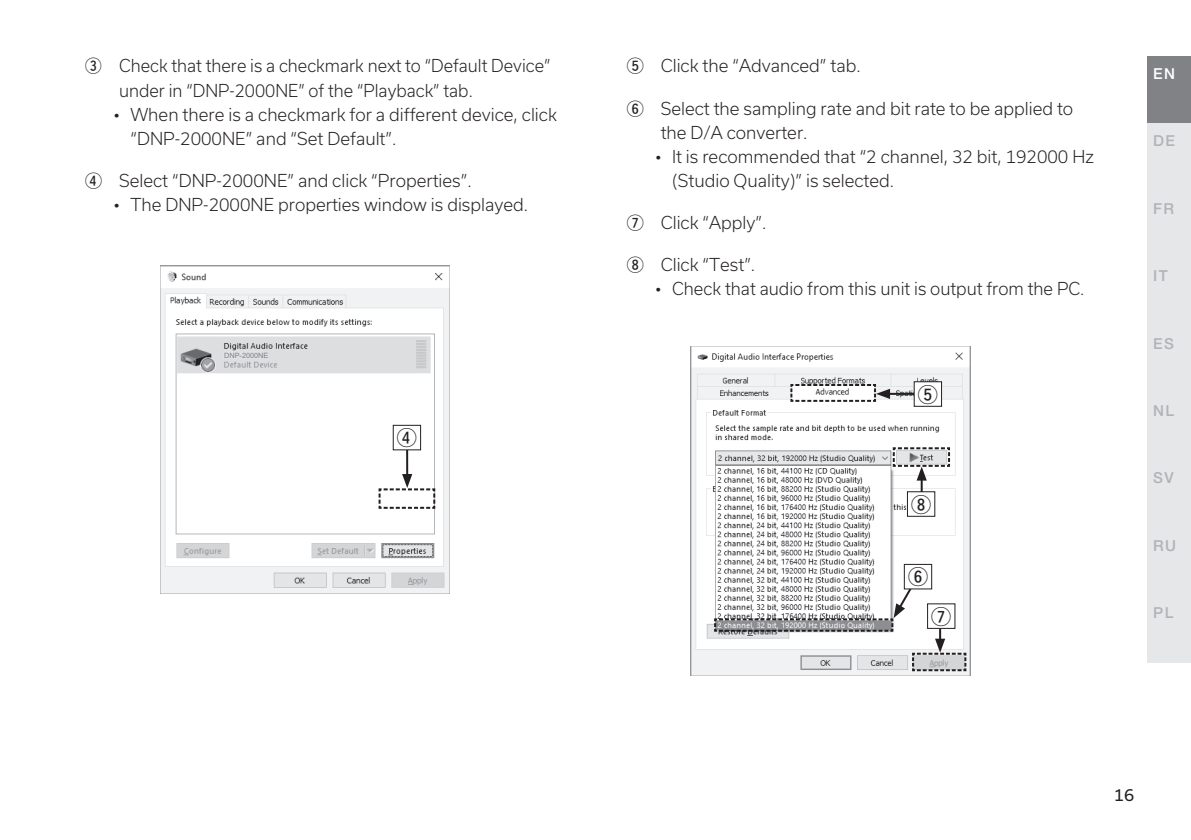
<style>
.page{position:relative;width:1191px;height:840px;background:#fff}
.page>*{position:absolute;margin:0;border:0;box-sizing:border-box;transform-origin:0 0}
.t1{font:20px "Marks WHT";color:#231f20}
.t2{font:300 17px/24px "Usual";color:#231f20}
.t3{font:16px "Usual";color:#231f20}
.t4{font:500 15.2px "Helvetica Neue LTW1 G";letter-spacing:.1em;color:#b2b3b7}
.t5{font:500 15.2px "Helvetica Neue LTW1 G";color:#fff}
.t6{font:7.2px "Arial";color:#808285}
.s1{font-family:"Marks WHT";font-weight:400}
</style>
<div class="page">
<div style="left:1147px;top:56px;width:44px;height:67px;background:#808285"></div>
<div style="left:1147px;top:123px;width:44px;height:68px;background:#e6e7e9"></div>
<div style="left:1147px;top:191px;width:44px;height:67px;background:#e6e7e9"></div>
<div style="left:1147px;top:258px;width:44px;height:67px;background:#e6e7e9"></div>
<div style="left:1147px;top:325px;width:44px;height:68px;background:#e6e7e9"></div>
<div style="left:1147px;top:393px;width:44px;height:67px;background:#e6e7e9"></div>
<div style="left:1147px;top:460px;width:44px;height:67px;background:#e6e7e9"></div>
<div style="left:1147px;top:527px;width:44px;height:68px;background:#e6e7e9"></div>
<div style="left:1147px;top:595px;width:44px;height:67px;background:#e6e7e9"></div>
<img style="left:160px;top:266px;width:290px;height:327px">
<div style="left:223px;top:351px;width:38px;height:8px;background:#e0e1e3"></div>
<hr style="left:406px;top:444px;width:2px;height:33px;background:#231f20">
<svg style="left:377px;top:473px;width:59px;height:36px"></svg>
<div style="left:393px;top:425px;width:27px;height:24px;background:#fff"></div>
<div style="left:393px;top:424px;width:28px;height:26px;border:1px solid #231f20"></div>
<img style="left:691px;top:346px;width:279px;height:329px">
<hr style="left:887px;top:392px;width:28px;height:2px;background:#231f20">
<svg style="left:789px;top:383px;width:101px;height:19px"></svg>
<svg style="left:713px;top:576px;width:205px;height:56px"></svg>
<hr style="left:920px;top:477px;width:2px;height:28px;background:#231f20">
<svg style="left:891px;top:446px;width:60px;height:34px"></svg>
<hr style="left:939px;top:613px;width:2px;height:28px;background:#231f20">
<svg style="left:911px;top:638px;width:56px;height:33px"></svg>
<div style="left:914px;top:381px;width:27px;height:25px;background:#fff"></div>
<div style="left:913px;top:381px;width:29px;height:25px;border:1px solid #231f20"></div>
<div style="left:907px;top:491px;width:27px;height:25px;background:#fff"></div>
<div style="left:907px;top:491px;width:28px;height:25px;border:1px solid #231f20"></div>
<div style="left:904px;top:564px;width:27px;height:24px;background:#fff"></div>
<div style="left:903px;top:563px;width:29px;height:26px;border:1px solid #231f20"></div>
<div style="left:927px;top:603px;width:28px;height:25px;background:#fff"></div>
<p class="t2" style="left:119px;top:54px;width:433px;text-indent:-34px"><span class="s1">E</span> Check that there is a checkmark next to “Default Device” under in “DNP-2000NE” of the “Playback” tab.</p>
<p class="t2" style="left:130px;top:102px;width:428px;text-indent:-17px">• When there is a checkmark for a different device, click “DNP-2000NE” and “Set Default”.</p>
<p class="t2" style="left:85px;top:168px;width:388px"><span class="s1">R</span> Select “DNP-2000NE” and click “Properties”.</p>
<p class="t2" style="left:113px;top:192px;width:416px">• The DNP-2000NE properties window is displayed.</p>
<p class="t6" style="left:224px;top:350px;width:46px">DNP-2000NE</p>
<p class="t1" style="left:397px;top:428px;width:21px">R</p>
<p class="t2" style="left:626px;top:54px;width:235px"><span class="s1">T</span> Click the “Advanced” tab.</p>
<p class="t2" style="left:660px;top:96px;width:414px;text-indent:-34px"><span class="s1">Y</span> Select the sampling rate and bit rate to be applied to the D/A converter.</p>
<p class="t2" style="left:672px;top:144px;width:423px;text-indent:-17px">• It is recommended that “2 channel, 32 bit, 192000 Hz (Studio Quality)” is selected.</p>
<p class="t2" style="left:626px;top:210px;width:141px"><span class="s1">U</span> Click “Apply”.</p>
<p class="t2" style="left:626px;top:252px;width:130px"><span class="s1">I</span> Click “Test”.</p>
<p class="t2" style="left:655px;top:276px;width:431px">• Check that audio from this unit is output from the PC.</p>
<p class="t1" style="left:918px;top:384px;width:21px">T</p>
<p class="t1" style="left:911px;top:494px;width:21px">I</p>
<p class="t1" style="left:908px;top:567px;width:21px">Y</p>
<p class="t1" style="left:931px;top:606px;width:21px">U</p>
<p class="t5" style="left:1153px;top:64px;width:23px">EN</p>
<p class="t4" style="left:1153px;top:131px;width:23px">DE</p>
<p class="t4" style="left:1153px;top:199px;width:23px">FR</p>
<p class="t4" style="left:1153px;top:266px;width:16px">IT</p>
<p class="t4" style="left:1153px;top:334px;width:22px">ES</p>
<p class="t4" style="left:1153px;top:401px;width:23px">NL</p>
<p class="t4" style="left:1153px;top:468px;width:22px">SV</p>
<p class="t4" style="left:1153px;top:536px;width:25px">RU</p>
<p class="t4" style="left:1153px;top:603px;width:22px">PL</p>
<p class="t3" style="left:1114px;top:785px;width:22px">16</p>
</div>
